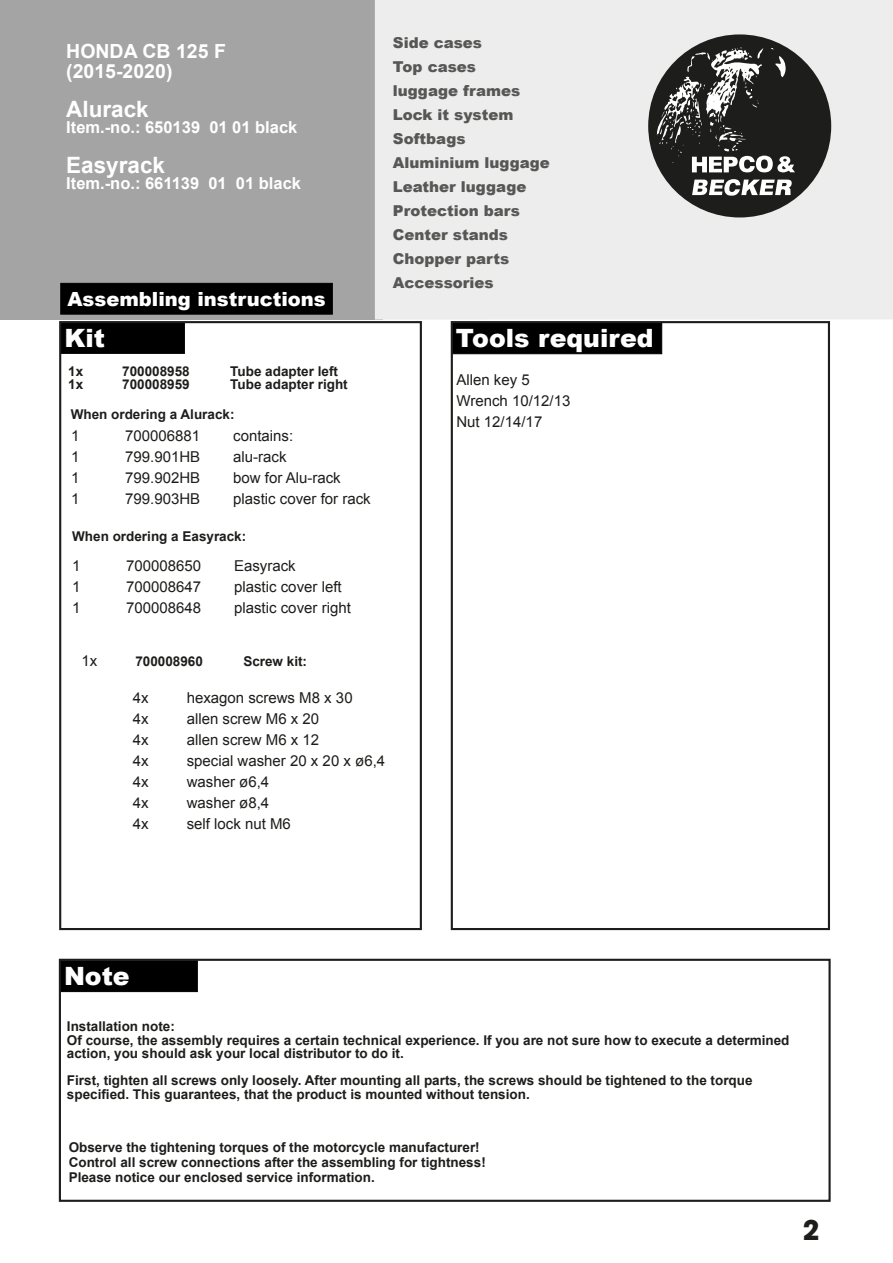
<style>
.page{position:relative;width:893px;height:1263px;background:#fff}
.page>*{position:absolute;margin:0;border:0;box-sizing:border-box;transform-origin:0 0}
.t1{font:700 27px "Avant Garde";color:#1d1d1b}
.t2{font:900 25.2px "Arial";color:#fff}
.t3{font:700 22.5px "Arial";color:#fff}
.t4{font:900 19.5px "Arial";color:#fff}
.t5{font:700 19.5px/19.5px "Arial";color:#fff}
.t6{font:700 16.5px "Arial";color:#fff}
.t7{font:15px/21px "Arial";color:#1d1d1b}
.t8{font:900 15px/24px "Arial";color:#575756}
.t9{font:700 13.5px/13.5px "Arial";color:#1d1d1b}
</style>
<div class="page">
<div style="left:61px;top:322px;width:124px;height:32px;background:#000;border:1px solid #000"></div>
<div style="left:60px;top:960px;width:138px;height:32px;background:#000"></div>
<div style="left:452px;top:323px;width:210px;height:31px;background:#000;border:1px solid #000"></div>
<div style="left:59px;top:959px;width:772px;height:243px;border:2px solid #1d1d1b"></div>
<div style="left:59px;top:321px;width:363px;height:609px;border:2px solid #1d1d1b"></div>
<div style="left:451px;top:321px;width:379px;height:609px;border:2px solid #1d1d1b"></div>
<div style="left:0;top:0;width:382px;height:320px;background:#a4a4a4"></div>
<div style="left:375px;top:0;width:518px;height:320px;background:#ededed"></div>
<div style="left:648px;top:34px;width:183px;height:183px;background:#1d1d1b;border-radius:50%"></div>
<svg style="left:692px;top:179px;width:100px;height:17px"></svg>
<svg style="left:656px;top:47px;width:139px;height:125px"></svg>
<div style="left:60px;top:283px;width:273px;height:31px;background:#000"></div>
<h3 class="t5" style="left:66px;top:42px;width:161px">HONDA CB 125 F (2015-2020)</h3>
<h3 class="t3" style="left:66px;top:94px;width:84px">Alurack</h3>
<p class="t6" style="left:66px;top:116px;width:233px">Item.-no.: 650139 01 01 black</p>
<h3 class="t3" style="left:66px;top:150px;width:100px">Easyrack</h3>
<p class="t6" style="left:66px;top:172px;width:236px">Item.-no.: 661139 01 01 black</p>
<h3 class="t4" style="left:67px;top:285px;width:260px">Assembling instructions</h3>
<h2 class="t2" style="left:64px;top:319px;width:42px">Kit</h2>
<p class="t9" style="left:68px;top:365px;width:17px">1x</p>
<p class="t9" style="left:122px;top:365px;width:69px">700008958</p>
<p class="t9" style="left:230px;top:365px;width:109px">Tube adapter left</p>
<p class="t9" style="left:68px;top:378px;width:17px">1x</p>
<p class="t9" style="left:122px;top:378px;width:69px">700008959</p>
<p class="t9" style="left:230px;top:378px;width:119px">Tube adapter right</p>
<p class="t9" style="left:71px;top:408px;width:165px">When ordering a Alurack:</p>
<p class="t7" style="left:71px;top:425px;width:10px">1</p>
<p class="t7" style="left:125px;top:425px;width:77px">700006881</p>
<p class="t7" style="left:233px;top:425px;width:62px">contains:</p>
<p class="t7" style="left:71px;top:446px;width:10px">1</p>
<p class="t7" style="left:125px;top:446px;width:77px">799.901HB</p>
<p class="t7" style="left:233px;top:446px;width:55px">alu-rack</p>
<p class="t7" style="left:71px;top:467px;width:10px">1</p>
<p class="t7" style="left:125px;top:467px;width:77px">799.902HB</p>
<p class="t7" style="left:233px;top:467px;width:109px">bow for Alu-rack</p>
<p class="t7" style="left:71px;top:488px;width:10px">1</p>
<p class="t7" style="left:125px;top:488px;width:77px">799.903HB</p>
<p class="t7" style="left:233px;top:488px;width:139px">plastic cover for rack</p>
<p class="t9" style="left:72px;top:530px;width:176px">When ordering a Easyrack:</p>
<p class="t7" style="left:72px;top:556px;width:10px">1</p>
<p class="t7" style="left:126px;top:556px;width:77px">700008650</p>
<p class="t7" style="left:234px;top:556px;width:63px">Easyrack</p>
<p class="t7" style="left:72px;top:577px;width:10px">1</p>
<p class="t7" style="left:126px;top:577px;width:77px">700008647</p>
<p class="t7" style="left:234px;top:577px;width:109px">plastic cover left</p>
<p class="t7" style="left:72px;top:598px;width:10px">1</p>
<p class="t7" style="left:126px;top:598px;width:77px">700008648</p>
<p class="t7" style="left:234px;top:598px;width:118px">plastic cover right</p>
<p class="t8" style="left:393px;top:30px;width:159px">Side cases<br>Top cases<br>luggage frames<br>Lock it system<br>Softbags<br>Aluminium luggage<br>Leather luggage<br>Protection bars<br>Center stands<br>Chopper parts<br>Accessories</p>
<h2 class="t2" style="left:456px;top:320px;width:199px">Tools required</h2>
<p class="t7" style="left:456px;top:369px;width:115px">Allen key 5<br>Wrench 10/12/13<br>Nut 12/14/17</p>
<p class="t7" style="left:81px;top:650px;width:17px">1x</p>
<p class="t9" style="left:135px;top:654px;width:69px">700008960</p>
<p class="t9" style="left:243px;top:654px;width:65px">Screw kit:</p>
<p class="t7" style="left:133px;top:687px;width:17px">4x</p>
<p class="t7" style="left:187px;top:687px;width:167px">hexagon screws M8 x 30</p>
<p class="t7" style="left:133px;top:708px;width:17px">4x</p>
<p class="t7" style="left:187px;top:708px;width:134px">allen screw M6 x 20</p>
<p class="t7" style="left:133px;top:729px;width:17px">4x</p>
<p class="t7" style="left:187px;top:729px;width:134px">allen screw M6 x 12</p>
<p class="t7" style="left:133px;top:750px;width:17px">4x</p>
<p class="t7" style="left:187px;top:750px;width:200px">special washer 20 x 20 x ø6,4</p>
<p class="t7" style="left:133px;top:771px;width:17px">4x</p>
<p class="t7" style="left:187px;top:771px;width:84px">washer ø6,4</p>
<p class="t7" style="left:133px;top:792px;width:17px">4x</p>
<p class="t7" style="left:187px;top:792px;width:84px">washer ø8,4</p>
<p class="t7" style="left:133px;top:813px;width:17px">4x</p>
<p class="t7" style="left:187px;top:813px;width:106px">self lock nut M6</p>
<h2 class="t2" style="left:64px;top:957px;width:67px">Note</h2>
<p class="t9" style="left:67px;top:1020px;width:724px">Installation note:<br>Of course, the assembly requires a certain technical experience. If you are not sure how to execute a determined action, you should ask your local distributor to do it.</p>
<p class="t9" style="left:67px;top:1074px;width:687px">First, tighten all screws only loosely. After mounting all parts, the screws should be tightened to the torque specified. This guarantees, that the product is mounted without tension.</p>
<p class="t9" style="left:69px;top:1140px;width:419px;line-height:14.9px">Observe the tightening torques of the motorcycle manufacturer!<br>Control all screw connections after the assembling for tightness!<br>Please notice our enclosed service information.</p>
<h1 class="t1" style="left:803px;top:1212px;width:18px">2</h1>
</div>
